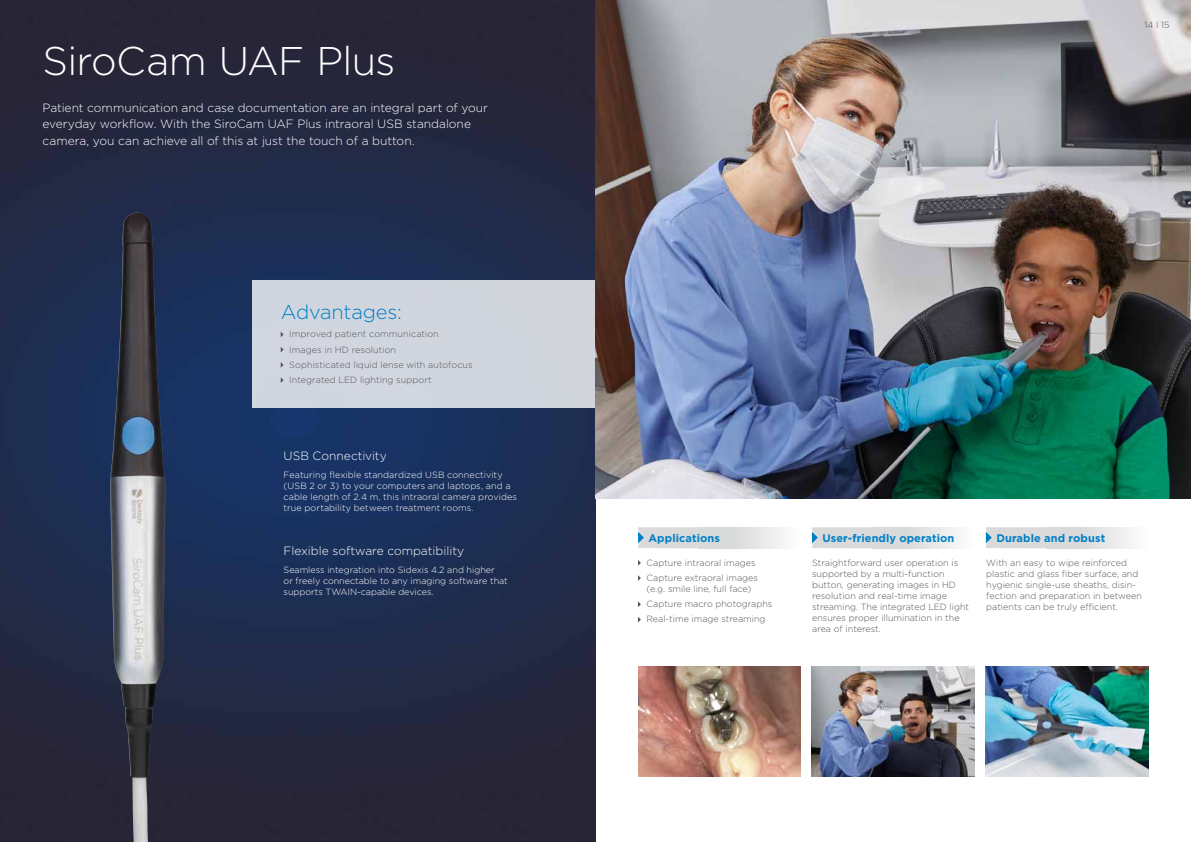
<style>
.page{position:relative;width:1191px;height:842px;background:#fff}
.page>*{position:absolute;margin:0;border:0;box-sizing:border-box;transform-origin:0 0}
.t1{font:300 40px "Gotham";letter-spacing:-.015em;color:#fff}
.t2{font:300 20px "Gotham";letter-spacing:-.01em;color:#007fc7}
.t3{font:300 12px/16.5px "Gotham";letter-spacing:-.005em;color:#fff}
.t4{font:700 11px "Gotham";letter-spacing:.01em;color:#007fc7}
.t5{font:300 9px/11px "Gotham";color:#565656}
.t6{font:300 9px/11px "Gotham";color:#fff}
</style>
<div class="page">
<img style="left:0;top:0;width:595px;height:842px">
<img style="left:638px;top:666px;width:162px;height:111px">
<img style="left:812px;top:666px;width:162px;height:111px">
<img style="left:986px;top:666px;width:162px;height:111px">
<div style="left:252px;top:280px;width:343px;height:128px;background:#d1d5de"></div>
<div style="left:698px;top:527px;width:102px;height:21px;background:linear-gradient(to right,#d0d2d2,#f9f9f9)"></div>
<div style="left:872px;top:527px;width:102px;height:21px;background:linear-gradient(to right,#d0d2d2,#f9f9f9)"></div>
<div style="left:1046px;top:527px;width:102px;height:21px;background:linear-gradient(to right,#d0d2d2,#f9f9f9)"></div>
<img style="left:595px;top:0;width:596px;height:499px">
<svg style="left:281px;top:362px;width:3px;height:6px"></svg>
<svg style="left:281px;top:377px;width:3px;height:6px"></svg>
<svg style="left:638px;top:560px;width:3px;height:6px"></svg>
<svg style="left:638px;top:575px;width:3px;height:6px"></svg>
<svg style="left:638px;top:601px;width:3px;height:6px"></svg>
<img style="left:110px;top:213px;width:55px;height:629px">
<svg style="left:638px;top:527px;width:62px;height:21px"></svg>
<svg style="left:812px;top:527px;width:61px;height:21px"></svg>
<svg style="left:986px;top:527px;width:61px;height:21px"></svg>
<h1 class="t1" style="left:43px;top:35px;width:354px">SiroCam UAF Plus</h1>
<h3 class="t3" style="left:43px;top:99px;width:447px">Patient communication and case documentation are an integral part of your everyday workflow. With the SiroCam UAF Plus intraoral USB standalone camera, you can achieve all of this at just the touch of a button.</h3>
<h2 class="t2" style="left:281px;top:299px;width:123px">Advantages:</h2>
<p class="t5" style="left:289px;top:326px;width:185px;line-height:15.3px">Improved patient communication Images in HD resolution<br>Sophisticated liquid lense with autofocus Integrated LED lighting support</p>
<h3 class="t3" style="left:283px;top:447px;width:105px">USB Connectivity</h3>
<p class="t6" style="left:283px;top:469px;width:235px">Featuring flexible standardized USB connectivity (USB 2 or 3) to your computers and laptops, and a cable length of 2.4 m, this intraoral camera provides true portability between treatment rooms.</p>
<h3 class="t3" style="left:283px;top:542px;width:182px">Flexible software compatibility</h3>
<p class="t6" style="left:283px;top:564px;width:226px">Seamless integration into Sidexis 4.2 and higher<br>or freely connectable to any imaging software that supports TWAIN-capable devices.</p>
<p class="t5" style="left:1144px;top:19px;width:27px">14 I 15</p>
<p class="t4" style="left:648px;top:531px;width:73px">Applications</p>
<p class="t4" style="left:822px;top:531px;width:133px">User-friendly operation</p>
<p class="t4" style="left:996px;top:531px;width:110px">Durable and robust</p>
<p class="t5" style="left:646px;top:555px;width:113px;line-height:15.3px">Capture intraoral images<br>Capture extraoral images</p>
<p class="t5" style="left:646px;top:581px;width:127px;line-height:15.3px">(e.g. smile line, full face)<br>Capture macro photographs<br>Real-time image streaming</p>
<p class="t5" style="left:812px;top:557px;width:158px">Straightforward user operation is supported by a multi-function button, generating images in HD resolution and real-time image streaming. The integrated LED light ensures proper illumination in the area of interest.</p>
<p class="t5" style="left:986px;top:557px;width:157px">With an easy to wipe reinforced plastic and glass fiber surface, and hygienic single-use sheaths, disin&shy;fection and preparation in between patients can be truly efficient.</p>
</div>
